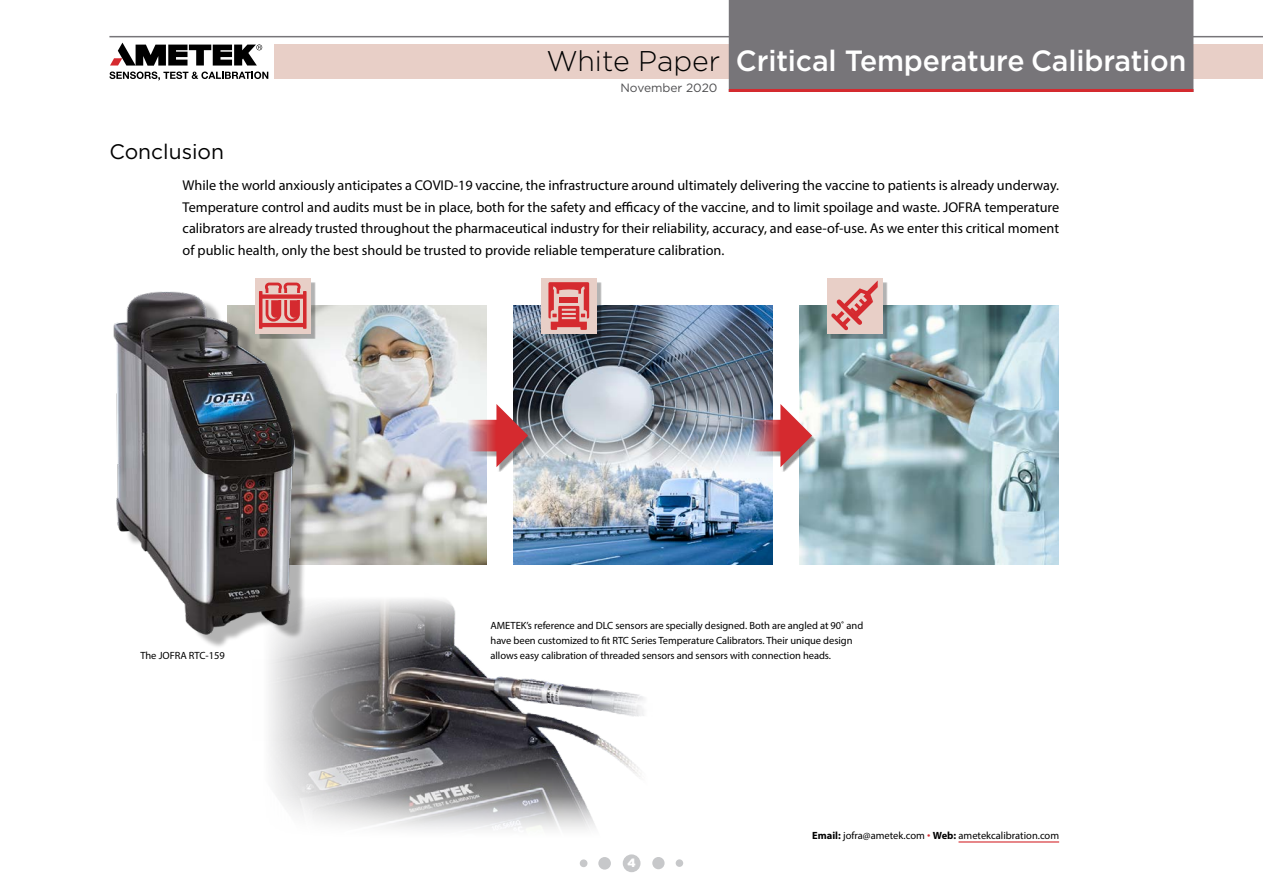
<style>
.page{position:relative;width:1263px;height:893px;background:#fff}
.page>*{position:absolute;margin:0;border:0;box-sizing:border-box;transform-origin:0 0}
.t1{font:500 29.25px "Gotham";letter-spacing:-.005em;color:#fff}
.t2{font:21px "Gotham";color:#000}
.t3{font:14.25px/21.8px "Myriad Pro";color:#000;text-align:justify}
.t4{font:12px "Gotham";color:#4d4d4f}
.t5{font:900 12px "Gotham";color:#fff}
.t6{font:10.5px/15px "Myriad Pro";letter-spacing:-.005em;color:#000}
.s1{font-weight:300;font-size:28.5px;color:#000}
.s2{font-weight:700}
.s3{font-weight:300;font-size:13.5px;color:#d52a2f}
</style>
<div class="page">
<svg style="left:109px;top:72px;width:159px;height:9px"></svg>
<svg style="left:110px;top:43px;width:152px;height:23px"></svg>
<hr style="left:109px;top:36px;width:1154px;height:1px;background:#777579">
<div style="left:274px;top:45px;width:989px;height:34px;background:#e8cfc7"></div>
<div style="left:729px;top:0;width:464px;height:92px;background:#777579"></div>
<hr style="left:729px;top:89px;width:464px;height:3px;background:#d52a2f">
<div style="left:623px;top:854px;width:17px;height:18px;background:#c7c8ca;border-radius:50%"></div>
<div style="left:652px;top:857px;width:13px;height:12px;background:#c7c8ca;border-radius:50%"></div>
<div style="left:676px;top:859px;width:7px;height:8px;background:#c7c8ca;border-radius:50%"></div>
<img style="left:311px;top:305px;width:176px;height:259px">
<img style="left:514px;top:305px;width:258px;height:259px">
<img style="left:799px;top:305px;width:259px;height:259px">
<div style="left:259px;top:282px;width:57px;height:57px;background:#000;opacity:.3"></div>
<div style="left:255px;top:278px;width:55px;height:56px;background:#e8cfc7"></div>
<svg style="left:266px;top:282px;width:41px;height:15px"></svg>
<div style="left:544px;top:282px;width:58px;height:57px;background:#000;opacity:.3"></div>
<div style="left:541px;top:278px;width:55px;height:56px;background:#e8cfc7"></div>
<svg style="left:548px;top:282px;width:41px;height:48px"></svg>
<div style="left:830px;top:282px;width:58px;height:57px;background:#000;opacity:.3"></div>
<div style="left:827px;top:278px;width:55px;height:56px;background:#e8cfc7"></div>
<svg style="left:831px;top:280px;width:47px;height:51px"></svg>
<div style="left:122px;top:297px;width:189px;height:352px;background:#000;opacity:.3"></div>
<img style="left:113px;top:284px;width:190px;height:360px">
<div style="left:469px;top:407px;width:63px;height:65px;background:#000;opacity:.4"></div>
<div style="left:753px;top:407px;width:63px;height:65px;background:#000;opacity:.4"></div>
<hr style="left:958px;top:841px;width:101px;height:1px;background:#d52a2f">
<img style="left:252px;top:590px;width:392px;height:280px">
<svg style="left:465px;top:403px;width:63px;height:64px"></svg>
<svg style="left:749px;top:403px;width:63px;height:64px"></svg>
<h1 class="t1" style="left:546px;top:41px;width:642px"><span class="s1">White Paper</span> Critical Temperature Calibration</h1>
<p class="t4" style="left:620px;top:80px;width:99px">November 2020</p>
<h2 class="t2" style="left:109px;top:138px;width:116px">Conclusion</h2>
<p class="t3" style="left:183px;top:174px;width:878px">While the world anxiously anticipates a COVID-19 vaccine, the infrastructure around ultimately delivering the vaccine to patients is already underway.<br>Temperature control and audits must be in place, both for the safety and efficacy of the vaccine, and to limit spoilage and waste. JOFRA temperature calibrators are already trusted throughout the pharmaceutical industry for their reliability, accuracy, and ease-of-use. As we enter this critical moment of public health, only the best should be trusted to provide reliable temperature calibration.</p>
<p class="t6" style="left:490px;top:618px;width:374px">AMETEK’s reference and DLC sensors are specially designed. Both are angled at 90˚ and have been customized to fit RTC Series Temperature Calibrators. Their unique design</p>
<p class="t6" style="left:140px;top:648px;width:86px">The JOFRA RTC-159</p>
<p class="t6" style="left:490px;top:648px;width:342px">allows easy calibration of threaded sensors and sensors with connection heads.</p>
<p class="t5" style="left:627px;top:855px;width:10px">4</p>
<p class="t6" style="left:812px;top:828px;width:248px"><span class="s2">Email:</span> jofra@ametek.com <span class="s3">•</span> <span class="s2">Web:</span> ametekcalibration.com</p>
</div>
